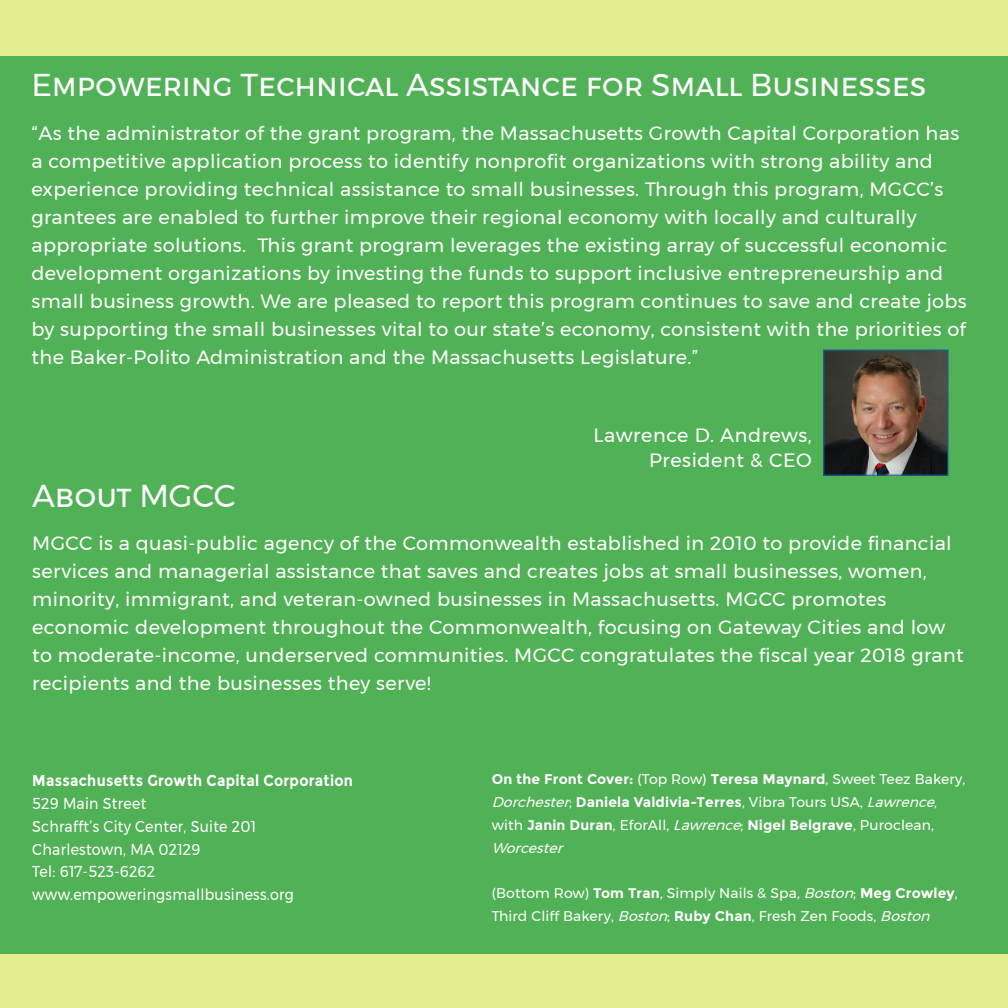
<style>
.page{position:relative;width:1008px;height:1008px;background:#e4ee8f}
.page>*{position:absolute;margin:0;border:0;box-sizing:border-box;transform-origin:0 0}
.t1{font:31.5px "Montserrat";letter-spacing:-.005em;color:#fff}
.t2{font:19.25px/28px "Montserrat";letter-spacing:.02em;color:#fff}
.t3{font:15.75px "Montserrat";letter-spacing:.02em;color:#fff;scale:.9 1}
.t4{font:700 15.75px "Montserrat";letter-spacing:.02em;color:#fff;scale:.9 1}
.t5{font:700 14px/22.8px "Montserrat";letter-spacing:.01em;color:#fff}
.t6{font:14px/22.8px "Montserrat";letter-spacing:.01em;color:#fff}
.s1{font-weight:400}
.s2{font-weight:400;font-style:italic}
.s3{font-weight:700}
.s4{font-style:italic}
</style>
<div class="page">
<div style="left:0;top:56px;width:1008px;height:898px;background:#51b156"></div>
<img style="left:825px;top:352px;width:122px;height:122px">
<div style="left:823px;top:350px;width:126px;height:126px;border:1px solid #1b6194"></div>
<p class="t1" style="left:32px;top:61px;width:896px">Empowering Technical Assistance for Small Businesses</p>
<p class="t2" style="left:32px;top:119px;width:937px">“As the administrator of the grant program, the Massachusetts Growth Capital Corporation has a competitive application process to identify nonprofit organizations with strong ability and experience providing technical assistance to small businesses. Through this program, MGCC’s grantees are enabled to further improve their regional economy with locally and culturally appropriate solutions. This grant program leverages the existing array of successful economic development organizations by investing the funds to support inclusive entrepreneurship and small business growth. We are pleased to report this program continues to save and create jobs by supporting the small businesses vital to our state’s economy, consistent with the priorities of the Baker-Polito Administration and the Massachusetts Legislature.”</p>
<p class="t2" style="left:594px;top:423px;width:220px;line-height:24.5px;text-align:right">Lawrence D. Andrews,<br>President &amp; CEO</p>
<p class="t1" style="left:32px;top:471px;width:205px">About MGCC</p>
<p class="t2" style="left:32px;top:529px;width:933px">MGCC is a quasi-public agency of the Commonwealth established in 2010 to provide financial services and managerial assistance that saves and creates jobs at small businesses, women, minority, immigrant, and veteran-owned businesses in Massachusetts. MGCC promotes economic development throughout the Commonwealth, focusing on Gateway Cities and low to moderate-income, underserved communities. MGCC congratulates the fiscal year 2018 grant recipients and the businesses they serve!</p>
<p class="t4" style="left:32px;top:771px;width:358px">Massachusetts Growth Capital Corporation</p>
<p class="t3" style="left:32px;top:791px;width:128px">529 Main Street</p>
<p class="t3" style="left:32px;top:814px;width:250px">Schrafft’s City Center, Suite 201</p>
<p class="t3" style="left:32px;top:837px;width:188px">Charlestown, MA 02129</p>
<p class="t3" style="left:32px;top:860px;width:138px">Tel: 617-523-6262</p>
<p class="t3" style="left:32px;top:882px;width:292px">www.empoweringsmallbusiness.org</p>
<p class="t5" style="left:492px;top:768px;width:475px">On the Front Cover: <span class="s1">(Top Row)</span> Teresa Maynard<span class="s1">, Sweet Teez Bakery, </span><span class="s2">Dorchester</span><span class="s1">;</span> Daniela Valdivia-Terres<span class="s1">, Vibra Tours USA,</span> <span class="s2">Lawrence</span><span class="s1">, with</span> Janin Duran<span class="s1">, EforAll,</span> <span class="s2">Lawrence</span><span class="s1">;</span> Nigel Belgrave<span class="s1">, Puroclean, </span><span class="s2">Worcester</span></p>
<p class="t6" style="left:492px;top:882px;width:468px">(Bottom Row) <span class="s3">Tom Tran</span>, Simply Nails &amp; Spa, <span class="s4">Boston</span>; <span class="s3">Meg Crowley</span>,<br>Third Cliff Bakery, <span class="s4">Boston</span>; <span class="s3">Ruby Chan</span>, Fresh Zen Foods, <span class="s4">Boston</span></p>
</div>
